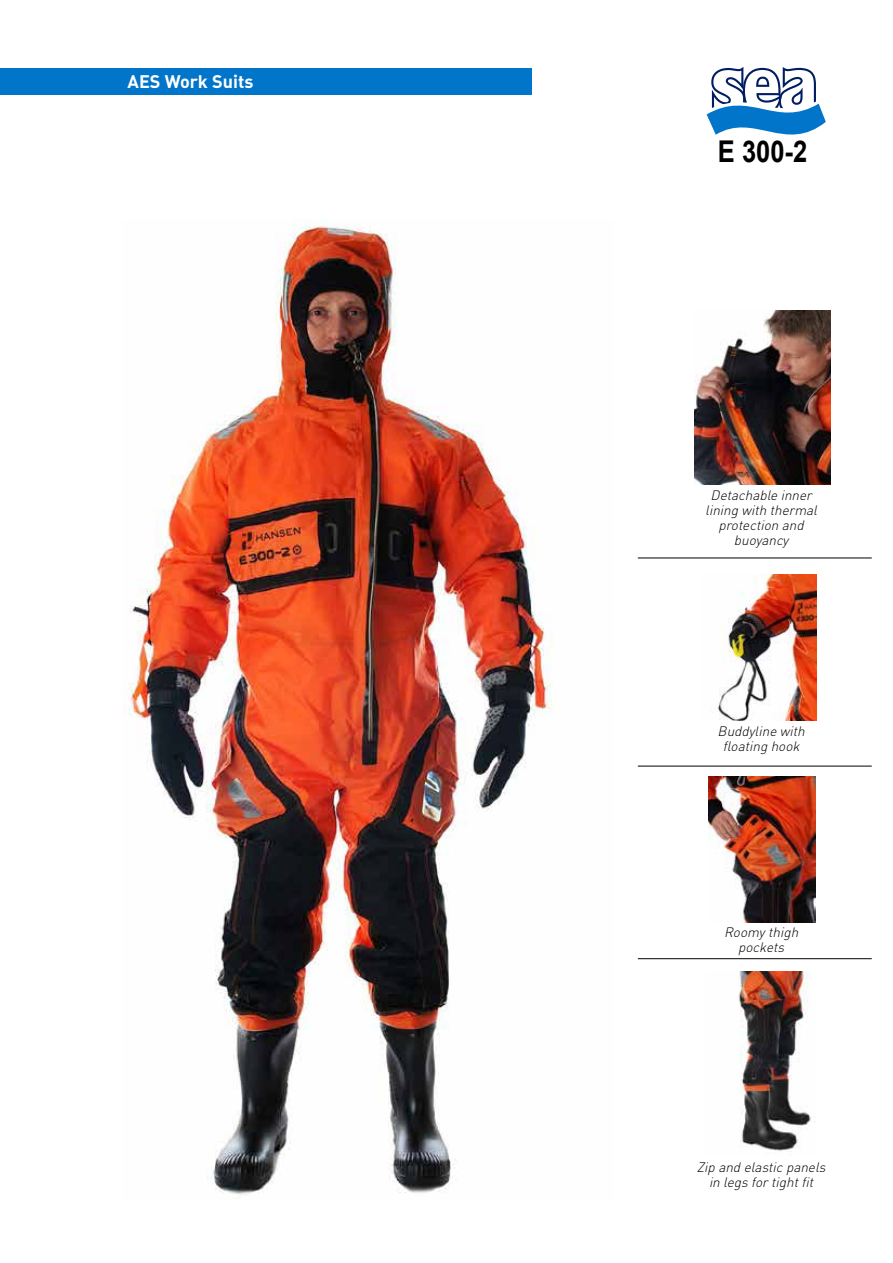
<style>
.page{position:relative;width:893px;height:1263px;background:#fff}
.page>*{position:absolute;margin:0;border:0;box-sizing:border-box;transform-origin:0 0}
.t1{font:700 30px "Arial";color:#000;scale:.85 1}
.t2{font:18px "DIN Bold Alternate";color:#fff}
.t3{font:italic 300 13.5px/15px "DIN";color:#000;text-align:center}
</style>
<div class="page">
<div style="left:0;top:69px;width:531px;height:26px;background:#0075c9"></div>
<img style="left:124px;top:219px;width:429px;height:979px">
<svg style="left:707px;top:67px;width:119px;height:68px"></svg>
<img style="left:739px;top:972px;width:72px;height:179px">
<img style="left:718px;top:575px;width:99px;height:145px">
<img style="left:694px;top:311px;width:137px;height:173px">
<img style="left:708px;top:777px;width:108px;height:145px">
<hr style="left:638px;top:958px;width:234px;height:1px;background:#000">
<hr style="left:638px;top:766px;width:234px;height:1px;background:#000">
<hr style="left:638px;top:558px;width:234px;height:1px;background:#000">
<h2 class="t2" style="left:128px;top:70px;width:127px">AES Work Suits</h2>
<h1 class="t1" style="left:718px;top:135px;width:107px">E 300-2</h1>
<p class="t3" style="left:705px;top:487px;width:117px">Detachable inner lining with thermal protection and buoyancy</p>
<p class="t3" style="left:718px;top:724px;width:92px">Buddyline with floating hook</p>
<p class="t3" style="left:724px;top:924px;width:79px">Roomythigh pockets</p>
<p class="t3" style="left:697px;top:1159px;width:134px">Zip and elastic panels in legs fortightfit</p>
</div>
